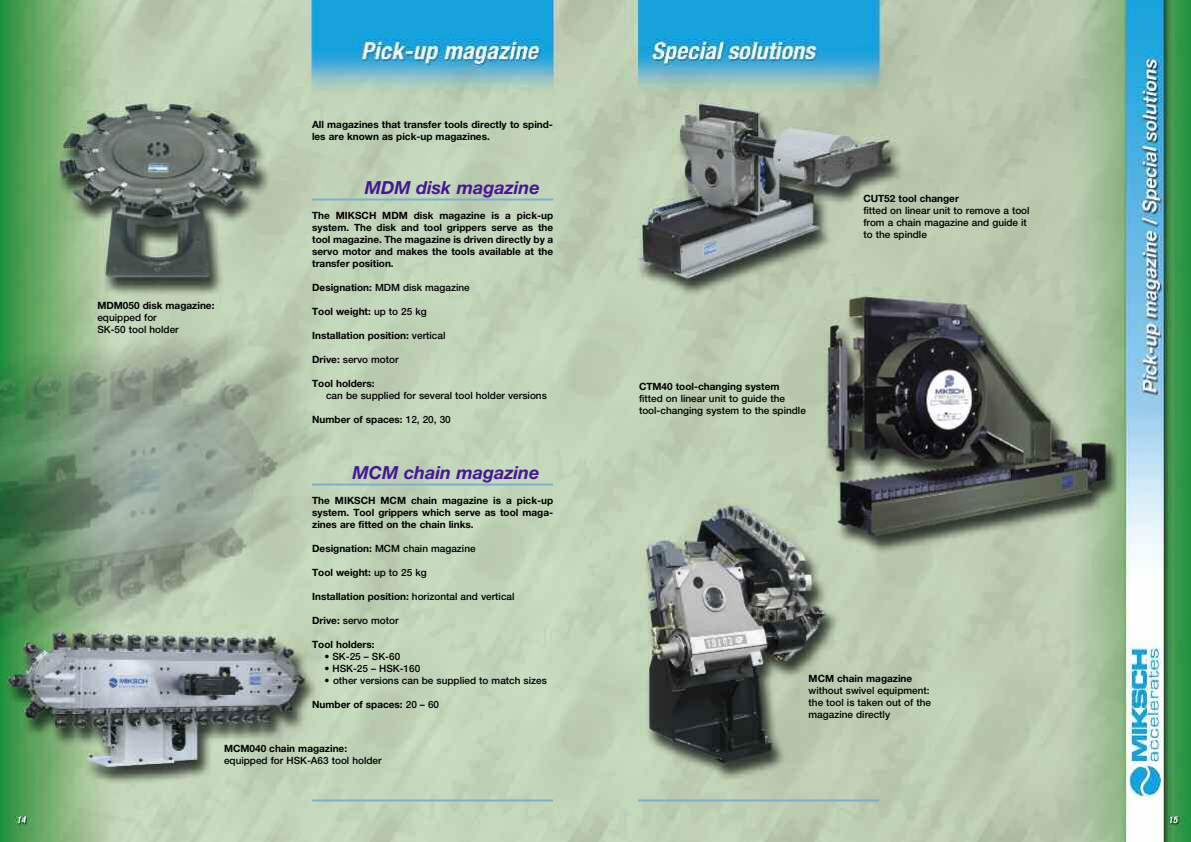
<style>
.page{position:relative;width:1191px;height:842px;background:#fff}
.page>*{position:absolute;margin:0;border:0;box-sizing:border-box;transform-origin:0 0}
.t1{font:italic 700 18px "Helvetica Neue LT Pro";color:#461794}
.t2{font:700 10px/12px "Helvetica Neue LT Pro";color:#000;text-align:justify}
.t3{font:500 10px/12px "Helvetica Neue LT Pro";color:#000}
.s1{font-weight:700}
.s2{font-weight:500}
</style>
<div class="page">
<img style="left:0;top:0;width:1191px;height:842px">
<hr style="left:638px;top:799px;width:241px;height:2px;background:#7caece">
<hr style="left:312px;top:799px;width:241px;height:2px;background:#7caece">
<hr style="left:312px;top:199px;width:241px;height:1px;background:#7caece">
<hr style="left:312px;top:484px;width:241px;height:2px;background:#7caece">
<p class="t2" style="left:97px;top:300px;width:118px">MDM050 disk magazine:</p>
<p class="t3" style="left:97px;top:312px;width:83px">equipped for<br>SK-50 tool holder</p>
<p class="t2" style="left:312px;top:120px;width:242px">All magazines that transfer tools directly to spind&shy;les are known as pick-up magazines.</p>
<h1 class="t1" style="left:365px;top:181px;width:176px">MDM disk magazine</h1>
<p class="t2" style="left:312px;top:210px;width:242px">The MIKSCH MDM disk magazine is a pick-up system. The disk and tool grippers serve as the tool magazine. The magazine is driven directly by a servo motor and makes the tools available at the transfer position.</p>
<p class="t3" style="left:312px;top:282px;width:159px"><span class="s1">Designation:</span> MDM disk magazine</p>
<p class="t2" style="left:312px;top:306px;width:116px">Tool weight: <span class="s2">up to 25 kg</span></p>
<p class="t2" style="left:312px;top:330px;width:135px">Installation position: <span class="s2">vertical</span></p>
<p class="t3" style="left:312px;top:354px;width:88px"><span class="s1">Drive:</span> servo motor</p>
<p class="t2" style="left:312px;top:378px;width:64px">Tool holders:</p>
<p class="t3" style="left:326px;top:390px;width:222px">can be supplied for several tool holder versions</p>
<p class="t2" style="left:312px;top:414px;width:140px">Number of spaces: <span class="s2">12, 20, 30</span></p>
<h1 class="t1" style="left:352px;top:466px;width:188px">MCM chain magazine</h1>
<p class="t2" style="left:312px;top:495px;width:242px">The MIKSCH MCM chain magazine is a pick-up system. Tool grippers which serve as tool maga&shy;zines are fitted on the chain links.</p>
<p class="t3" style="left:312px;top:543px;width:165px"><span class="s1">Designation:</span> MCM chain magazine</p>
<p class="t2" style="left:312px;top:567px;width:116px">Tool weight: <span class="s2">up to 25 kg</span></p>
<p class="t2" style="left:312px;top:591px;width:204px">Installation position: <span class="s2">horizontal and vertical</span></p>
<p class="t3" style="left:312px;top:615px;width:88px"><span class="s1">Drive:</span> servo motor</p>
<p class="t2" style="left:312px;top:639px;width:64px">Tool holders:</p>
<p class="t3" style="left:324px;top:651px;width:77px">• SK-25 – SK-60</p>
<p class="t3" style="left:324px;top:663px;width:97px">• HSK-25 – HSK-160</p>
<p class="t3" style="left:324px;top:675px;width:224px">• other versions can be supplied to match sizes</p>
<p class="t2" style="left:312px;top:699px;width:128px">Number of spaces: <span class="s2">20 – 60</span></p>
<p class="t2" style="left:224px;top:743px;width:125px">MCM040 chain magazine:</p>
<p class="t3" style="left:224px;top:755px;width:159px">equipped for HSK-A63 tool holder</p>
<p class="t2" style="left:639px;top:381px;width:142px">CTM40 tool-changing system</p>
<p class="t3" style="left:639px;top:393px;width:168px">fitted on linear unit to guide the tool-changing system to the spindle</p>
<p class="t2" style="left:863px;top:193px;width:97px">CUT52 tool changer</p>
<p class="t3" style="left:863px;top:205px;width:168px">fitted on linear unit to remove a tool from a chain magazine and guide it to the spindle</p>
<p class="t2" style="left:808px;top:673px;width:105px">MCM chain magazine</p>
<p class="t3" style="left:808px;top:685px;width:124px">without swivel equipment: the tool is taken out of the magazine directly</p>
</div>
